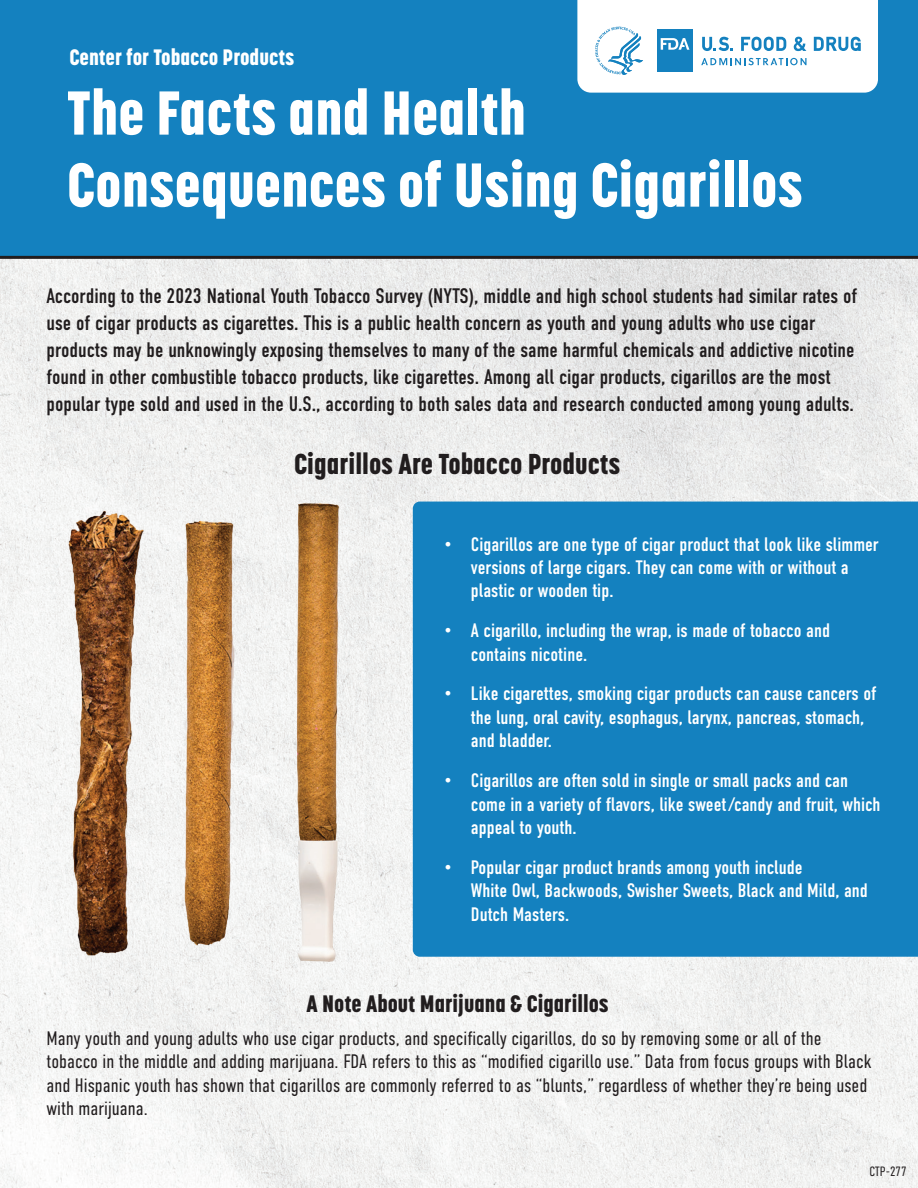
<style>
.page{position:relative;width:918px;height:1188px;background:#fff}
.page>*{position:absolute;margin:0;border:0;box-sizing:border-box;transform-origin:0 0}
.t1{font:800 61.2px/72px "Korolev Condensed";color:#fff}
.t2{font:800 28.5px "Korolev Condensed";color:#211d1e}
.t3{font:800 23.55px "Korolev Condensed";color:#211d1e}
.t4{font:800 22.05px "Korolev Condensed";color:#fff}
.t5{font:21px/27px "DIN Condensed";color:#211d1e}
.t6{font:19.5px/23.4px "DIN Condensed";color:#fff}
.t7{font:300 19.5px/23.4px "DIN Condensed";color:#211d1e}
.t8{font:300 13.5px "DIN Condensed";color:#211d1e}
</style>
<div class="page">
<img style="left:0;top:259px;width:918px;height:929px">
<div style="left:413px;top:502px;width:505px;height:455px;background:#1481bf"></div>
<div style="left:0;top:0;width:918px;height:259px;background:#1481bf"></div>
<svg style="left:577px;top:0;width:301px;height:93px"></svg>
<img style="left:287px;top:503px;width:62px;height:460px">
<img style="left:174px;top:516px;width:71px;height:433px">
<img style="left:67px;top:510px;width:77px;height:445px">
<p class="t4" style="left:69px;top:44px;width:227px">Center for Tobacco Products</p>
<h1 class="t1" style="left:67px;top:76px;width:738px">The Facts and Health<br>Consequences of Using Cigarillos</h1>
<p class="t5" style="left:46px;top:282px;width:812px">According to the 2023 National Youth Tobacco Survey (NYTS), middle and high school students had similar rates of use of cigar products as cigarettes. This is a public health concern as youth and young adults who use cigar products may be unknowingly exposing themselves to many of the same harmful chemicals and addictive nicotine found in other combustible tobacco products, like cigarettes. Among all cigar products, cigarillos are the most popular type sold and used in the U.S., according to both sales data and research conducted among young adults.</p>
<h2 class="t2" style="left:294px;top:447px;width:328px">Cigarillos Are Tobacco Products</h2>
<p class="t6" style="left:471px;top:533px;width:409px;text-indent:-27px">• Cigarillos are one type of cigar product that look like slimmer versions of large cigars. They can come with or without a plastic or wooden tip.</p>
<p class="t6" style="left:471px;top:619px;width:361px;text-indent:-27px">• A cigarillo, including the wrap, is made of tobacco and contains nicotine.</p>
<p class="t6" style="left:471px;top:682px;width:407px;text-indent:-27px">• Like cigarettes, smoking cigar products can cause cancers of the lung, oral cavity, esophagus, larynx, pancreas, stomach, and bladder.</p>
<p class="t6" style="left:471px;top:769px;width:411px;text-indent:-27px">• Cigarillos are often sold in single or small packs and can come in a variety of flavors, like sweet/candy and fruit, which appeal to youth.</p>
<p class="t6" style="left:471px;top:856px;width:399px;text-indent:-27px">• Popular cigar product brands among youth include<br>White Owl, Backwoods, Swisher Sweets, Black and Mild, and<br>Dutch Masters.</p>
<h2 class="t3" style="left:306px;top:989px;width:304px">A Note About Marijuana &amp; Cigarillos</h2>
<p class="t7" style="left:46px;top:1026px;width:826px">Many youth and young adults who use cigar products, and specifically cigarillos, do so by removing some or all of the tobacco in the middle and adding mar°uana. FDA refers to this as “modified cigarillo use.” Data from focus groups with Black and Hispanic youth has shown that cigarillos are commonly referred to as “blunts,” regardless of whether they’re being used with mar°uana.</p>
<p class="t8" style="left:869px;top:1163px;width:39px">CTP-277</p>
</div>
